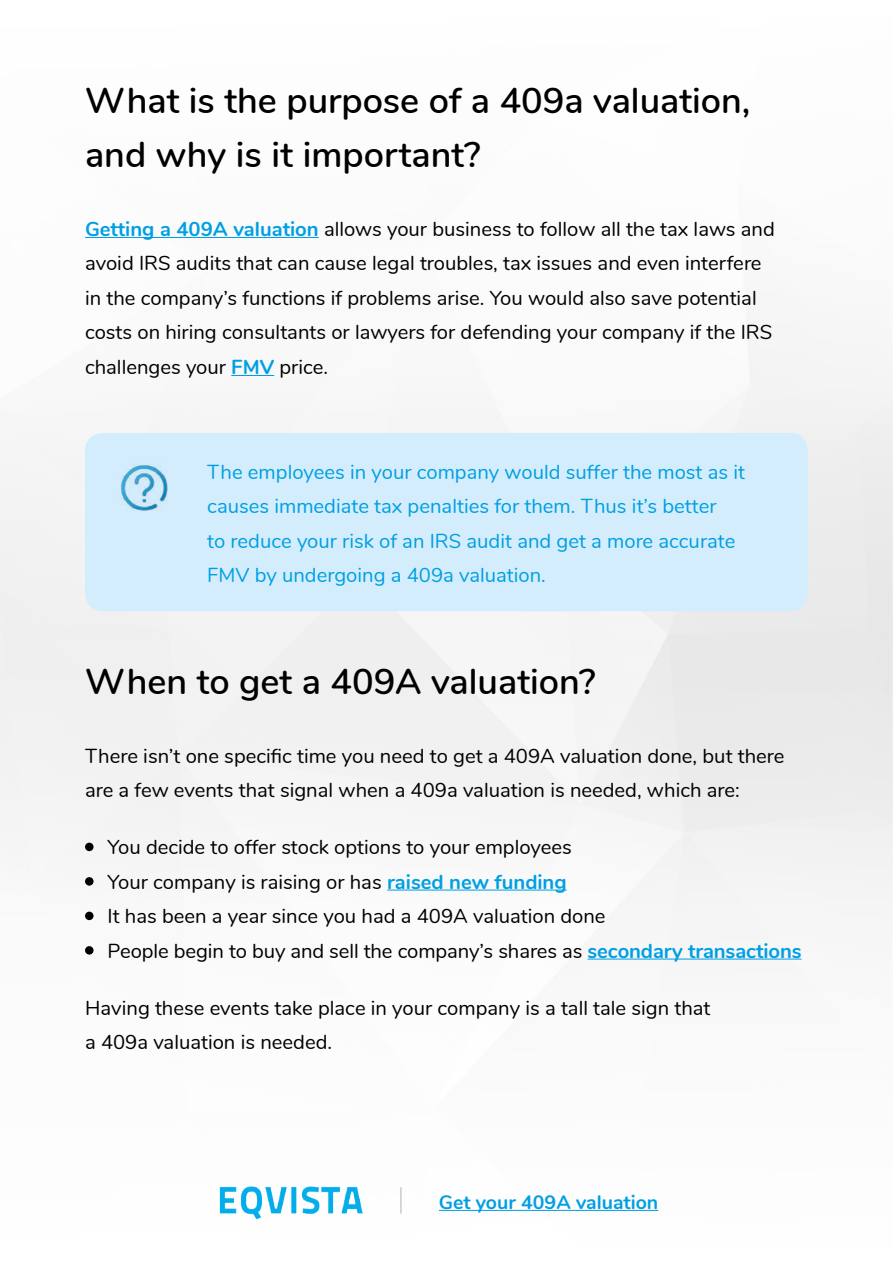
<style>
.page{position:relative;width:893px;height:1263px;background:#fff}
.page>*{position:absolute;margin:0;border:0;box-sizing:border-box;transform-origin:0 0}
.t1{font:600 36px/54px "Nunito";color:#000}
.t2{font:20.25px/34.5px "Nunito";color:#000}
.t3{font:20.25px/34.5px "Nunito";color:#009fe3}
.t4{font:700 19.5px "Nunito";color:#009fe3}
.s1{font-weight:700;color:#009fe3}
</style>
<div class="page">
<img style="left:0;top:236px;width:893px;height:978px">
<hr style="left:85px;top:237px;width:234px;height:1px;background:#009fe3">
<hr style="left:231px;top:375px;width:43px;height:1px;background:#009fe3">
<hr style="left:387px;top:889px;width:180px;height:1px;background:#009fe3">
<hr style="left:587px;top:958px;width:214px;height:1px;background:#009fe3">
<img style="left:216px;top:1177px;width:151px;height:43px">
<svg style="left:401px;top:1187px;width:1px;height:26px"></svg>
<hr style="left:439px;top:1210px;width:219px;height:1px;background:#009fe3">
<div style="left:85px;top:433px;width:723px;height:178px;background:#d4edfc;border-radius:18px"></div>
<img style="left:121px;top:465px;width:47px;height:46px">
<div style="left:85px;top:843px;width:9px;height:8px;background:#000;border-radius:50%"></div>
<div style="left:85px;top:877px;width:9px;height:9px;background:#000;border-radius:50%"></div>
<div style="left:85px;top:912px;width:9px;height:8px;background:#000;border-radius:50%"></div>
<div style="left:85px;top:946px;width:9px;height:9px;background:#000;border-radius:50%"></div>
<h1 class="t1" style="left:85px;top:71px;width:667px">What is the purpose of a 409a valuation, and why is it important?</h1>
<p class="t2" style="left:85px;top:211px;width:691px"><span class="s1">Getting a 409A valuation</span> allows your business to follow all the tax laws and avoid IRS audits that can cause legal troubles, tax issues and even interfere in the company’s functions if problems arise. You would also save potential costs on hiring consultants or lawyers for defending your company if the IRS challenges your <span class="s1">FMV</span> price.</p>
<p class="t3" style="left:207px;top:453px;width:539px">The employees in your company would suffer the most as it causes immediate tax penalties for them. Thus it’s better<br>to reduce your risk of an IRS audit and get a more accurate FMV by undergoing a 409a valuation.</p>
<h1 class="t1" style="left:85px;top:652px;width:512px">When to get a 409A valuation?</h1>
<p class="t2" style="left:85px;top:737px;width:701px">There isn’t one specific time you need to get a 409A valuation done, but there are a few events that signal when a 409a valuation is needed, which are:</p>
<p class="t2" style="left:108px;top:829px;width:695px">You decide to offer stock options to your employees<br>Your company is raising or has <span class="s1">raised new funding<br></span>It has been a year since you had a 409A valuation done<br>People begin to buy and sell the company’s shares as <span class="s1">secondary transactions</span></p>
<p class="t2" style="left:85px;top:989px;width:627px">Having these events take place in your company is a tall tale sign that a 409a valuation is needed.</p>
<p class="t4" style="left:439px;top:1188px;width:221px">Get your 409A valuation</p>
</div>
